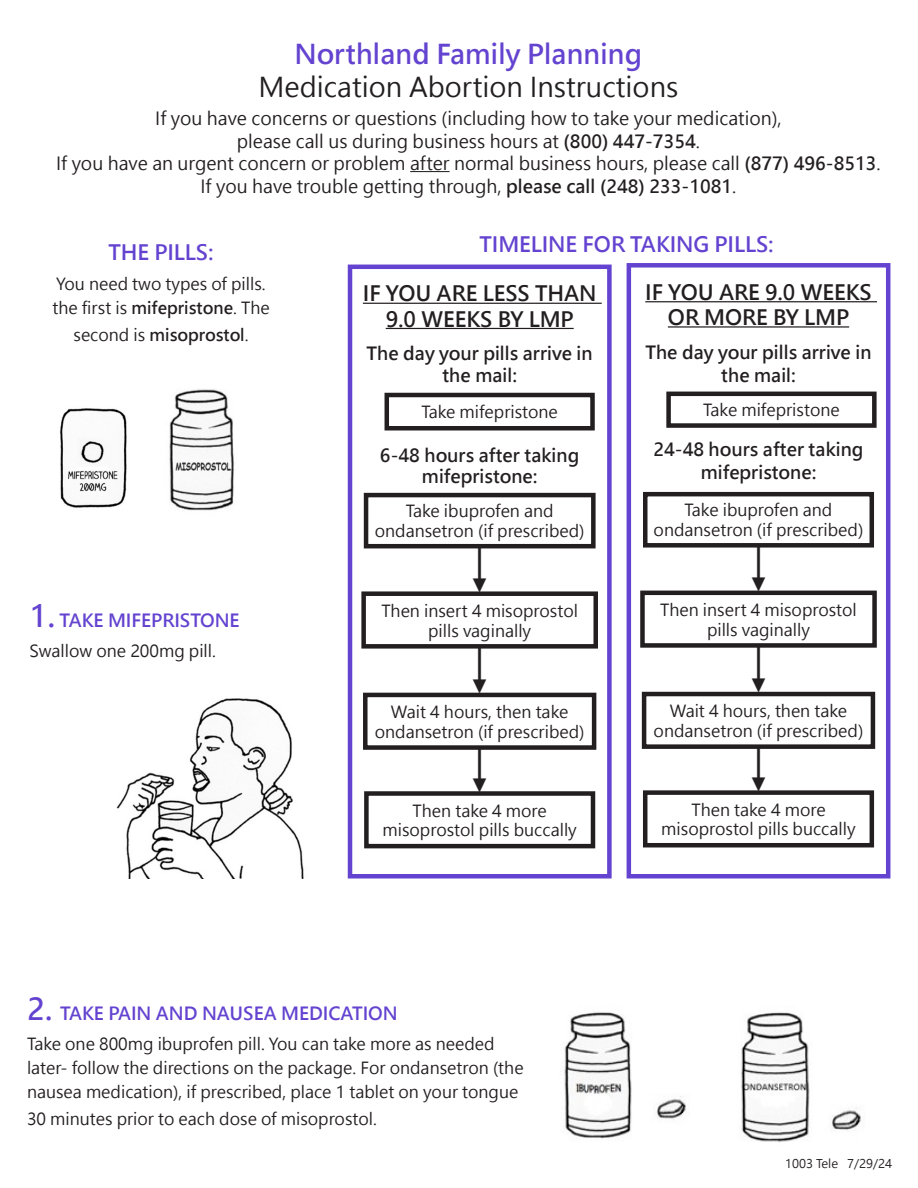
<style>
.page{position:relative;width:918px;height:1188px;background:#fff}
.page>*{position:absolute;margin:0;border:0;box-sizing:border-box;transform-origin:0 0}
.t1{font:49.5px "Koz Go Pr 6 N";color:#231f20;scale:.91 1}
.t2{font:27px "Microsoft Jheng Hei UI Regular";color:#231f20}
.t3{font:27px "Microsoft Jheng Hei UI Bold";color:#6343d0}
.t4{font:21px/25.2px "Microsoft Jheng Hei UI Bold";color:#231f20;text-align:center}
.t5{font:21px "Microsoft Jheng Hei UI Bold";color:#6343d0}
.t6{font:18px "Microsoft Jheng Hei UI Regular";color:#231f20}
.t7{font:18px/21.6px "Microsoft Jheng Hei UI Bold";color:#231f20;text-align:center}
.t8{font:18px "Microsoft Jheng Hei UI Bold";color:#6343d0}
.t9{font:16.5px/19.8px "Microsoft Jheng Hei UI Regular";color:#231f20;text-align:center}
.t10{font:16.5px "Microsoft Jheng Hei UI Bold";color:#231f20}
.t11{font:12px "Microsoft Jheng Hei UI Regular";color:#231f20}
.s1{font-family:"Microsoft Jheng Hei UI Bold"}
.s2{font-family:"Microsoft Jheng Hei UI Regular"}
.s3{font-size:30px}
</style>
<div class="page">
<hr style="left:363px;top:303px;width:239px;height:1px;background:#231f20">
<hr style="left:386px;top:328px;width:188px;height:1px;background:#231f20">
<div style="left:364px;top:493px;width:232px;height:55px;border:4px solid #231f20"></div>
<div style="left:361px;top:591px;width:237px;height:58px;border:4px solid #231f20"></div>
<div style="left:363px;top:693px;width:233px;height:57px;border:4px solid #231f20"></div>
<div style="left:364px;top:791px;width:231px;height:57px;border:4px solid #231f20"></div>
<div style="left:348px;top:265px;width:264px;height:614px;border:4px solid #6343d0"></div>
<div style="left:385px;top:393px;width:210px;height:37px;border:4px solid #231f20"></div>
<hr style="left:645px;top:301px;width:232px;height:1px;background:#231f20">
<hr style="left:668px;top:326px;width:181px;height:2px;background:#231f20">
<div style="left:643px;top:492px;width:231px;height:56px;border:4px solid #231f20"></div>
<div style="left:640px;top:591px;width:237px;height:57px;border:4px solid #231f20"></div>
<div style="left:642px;top:692px;width:233px;height:57px;border:4px solid #231f20"></div>
<div style="left:643px;top:790px;width:231px;height:57px;border:4px solid #231f20"></div>
<div style="left:627px;top:263px;width:263px;height:616px;border:4px solid #6343d0"></div>
<div style="left:666px;top:392px;width:211px;height:36px;border:4px solid #231f20"></div>
<hr style="left:410px;top:171px;width:40px;height:1px;background:#231f20">
<img style="left:59px;top:408px;width:68px;height:100px">
<img style="left:169px;top:389px;width:65px;height:122px">
<img style="left:117px;top:698px;width:187px;height:180px">
<img style="left:560px;top:1012px;width:301px;height:130px">
<p class="t3" style="left:295px;top:37px;width:349px">Northland Family Planning</p>
<p class="t2" style="left:258px;top:70px;width:421px">Medication Abortion Instructions</p>
<p class="t6" style="left:155px;top:107px;width:628px">If you have concerns or questions (including how to take your medication),</p>
<p class="t6" style="left:237px;top:130px;width:465px">please call us during business hours at <span class="s1">(800) 447-7354</span>.</p>
<p class="t6" style="left:56px;top:152px;width:826px">If you have an urgent concern or problem after normal business hours, please call <span class="s1">(877) 496-8513</span>.</p>
<p class="t6" style="left:201px;top:175px;width:537px">If you have trouble getting through, <span class="s1">please call (248) 233-1081</span>.</p>
<p class="t5" style="left:109px;top:239px;width:106px">THE PILLS:</p>
<p class="t9" style="left:52px;top:272px;width:219px;line-height:24px;text-align:left">You need two types of pills. the first is <span class="s1">mifepristone</span>. The</p>
<p class="t10" style="left:74px;top:325px;width:177px"><span class="s2">second is</span> misoprostol<span class="s2">.</span></p>
<p class="t8" style="left:30px;top:609px;width:212px"><span class="s3">1.</span> TAKE MIFEPRISTONE</p>
<p class="t9" style="left:30px;top:641px;width:188px">Swallow one 200mg pill.</p>
<p class="t5" style="left:480px;top:231px;width:296px">TIMELINE FOR TAKING PILLS:</p>
<p class="t4" style="left:363px;top:281px;width:235px">IF YOU ARE LESS THAN<br>9.0 WEEKS BY LMP</p>
<p class="t7" style="left:367px;top:343px;width:228px">The day your pills arrive in the mail:</p>
<p class="t9" style="left:421px;top:402px;width:138px">Take mifepristone</p>
<p class="t7" style="left:380px;top:444px;width:201px">6-48 hours after taking mifepristone:</p>
<p class="t9" style="left:375px;top:501px;width:211px">Take ibuprofen and ondansetron (if prescribed)</p>
<p class="t1" style="left:457px;top:542px;width:51px">⭣</p>
<p class="t9" style="left:381px;top:601px;width:198px">Then insert 4 misoprostol pills vaginally</p>
<p class="t1" style="left:457px;top:643px;width:51px">⭣</p>
<p class="t9" style="left:375px;top:702px;width:211px">Wait 4 hours, then take ondansetron (if prescribed)</p>
<p class="t1" style="left:457px;top:742px;width:51px">⭣</p>
<p class="t9" style="left:383px;top:801px;width:196px">Then take 4 more misoprostol pills buccally</p>
<p class="t4" style="left:645px;top:280px;width:228px">IF YOU ARE 9.0 WEEKS<br>OR MORE BY LMP</p>
<p class="t7" style="left:645px;top:340px;width:228px;line-height:23.4px">The day your pills arrive in the mail:</p>
<p class="t9" style="left:703px;top:400px;width:138px">Take mifepristone</p>
<p class="t7" style="left:653px;top:438px;width:212px;line-height:23.4px">24-48 hours after taking mifepristone:</p>
<p class="t9" style="left:654px;top:500px;width:211px">Take ibuprofen and ondansetron (if prescribed)</p>
<p class="t1" style="left:736px;top:541px;width:51px">⭣</p>
<p class="t9" style="left:660px;top:600px;width:198px">Then insert 4 misoprostol pills vaginally</p>
<p class="t1" style="left:736px;top:642px;width:51px">⭣</p>
<p class="t9" style="left:654px;top:701px;width:211px">Wait 4 hours, then take ondansetron (if prescribed)</p>
<p class="t1" style="left:736px;top:741px;width:51px">⭣</p>
<p class="t9" style="left:661px;top:800px;width:196px">Then take 4 more misoprostol pills buccally</p>
<p class="t8" style="left:27px;top:1002px;width:372px"><span class="s3">2.</span> TAKE PAIN AND NAUSEA MEDICATION</p>
<p class="t9" style="left:27px;top:1032px;width:498px;line-height:24px;text-align:left">Take one 800mg ibuprofen pill. You can take more as needed later- follow the directions on the package. For ondansetron (the nausea medication), if prescribed, place 1 tablet on your tongue</p>
<p class="t9" style="left:27px;top:1109px;width:351px">30 minutes prior to each dose of misoprostol.</p>
<p class="t11" style="left:785px;top:1156px;width:108px">1003 Tele 7/29/24</p>
</div>
